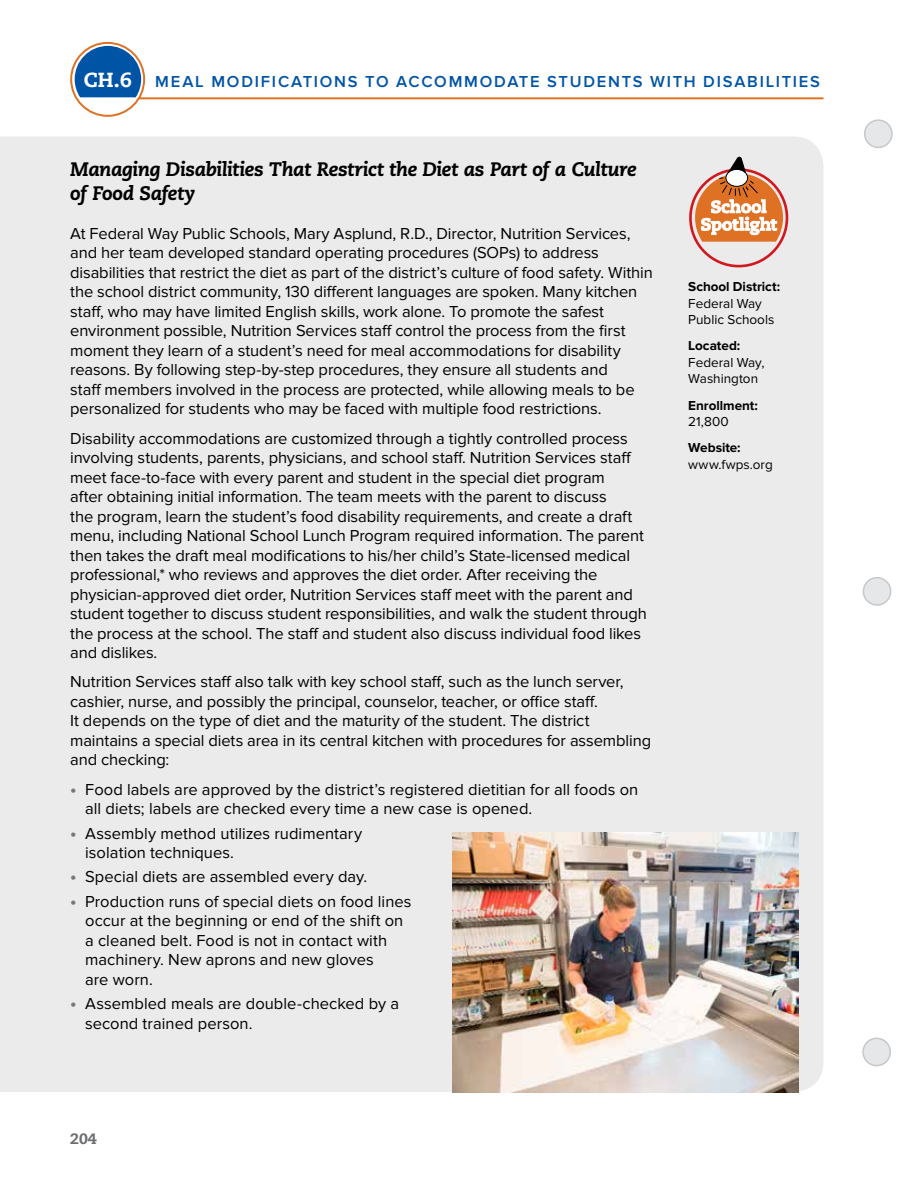
<style>
.page{position:relative;width:918px;height:1188px;background:#fff}
.page>*{position:absolute;margin:0;border:0;box-sizing:border-box;transform-origin:0 0}
.t1{font:italic 800 19.5px/24.3px "Caecilia";letter-spacing:-.025em;color:#000}
.t2{font:16.5px/19.5px "Proxima Nova";letter-spacing:-.005em;color:#000}
.t3{font:600 16.5px "Proxima Nova";letter-spacing:.11em;color:#0054a6}
.t4{font:800 15px "Caecilia";color:#6d6e71}
.t5{font:13.5px/16.5px "Proxima Nova";letter-spacing:.005em;color:#000}
.t6{font:700 13.5px "Proxima Nova";color:#000}
.s1{font-family:"Caecilia";font-weight:800;font-size:20.4px;color:#fff}
.s2{font-weight:700;font-size:18px;color:#77787b}
</style>
<div class="page">
<hr style="left:139px;top:97px;width:685px;height:2px;background:#df7125">
<svg style="left:75px;top:46px;width:66px;height:51px;background:#2569ab"></svg>
<div style="left:70px;top:42px;width:75px;height:75px;border:2px solid #df7125;border-radius:50%"></div>
<div style="left:0;top:136px;width:824px;height:956px;background:#ebebec"></div>
<div style="left:689px;top:168px;width:99px;height:99px;border:3px solid #d2181f;border-radius:50%"></div>
<svg style="left:695px;top:157px;width:88px;height:85px;background:#e0a481"></svg>
<img style="left:453px;top:833px;width:345px;height:259px">
<div style="left:865px;top:120px;width:27px;height:27px;background:#e6e7e8;border-radius:50%"></div>
<div style="left:864px;top:119px;width:29px;height:29px;border:2px solid #c7c8ca;border-radius:50%"></div>
<div style="left:863px;top:578px;width:28px;height:27px;background:#e6e7e8;border-radius:50%"></div>
<div style="left:863px;top:577px;width:28px;height:29px;border:2px solid #c7c8ca;border-radius:50%"></div>
<div style="left:863px;top:1038px;width:27px;height:28px;background:#e6e7e8;border-radius:50%"></div>
<div style="left:862px;top:1038px;width:29px;height:28px;border:2px solid #c7c8ca;border-radius:50%"></div>
<p class="t3" style="left:84px;top:72px;width:738px"><span class="s1">CH.6</span> MEAL MODIFICATIONS TO ACCOMMODATE STUDENTS WITH DISABILITIES</p>
<p class="t1" style="left:70px;top:157px;width:568px">Managing Disabilities That Restrict the Diet as Part of a Culture of Food Safety</p>
<p class="t2" style="left:70px;top:224px;width:584px">At Federal Way Public Schools, Mary Asplund, R.D., Director, Nutrition Services, and her team developed standard operating procedures (SOPs) to address disabilities that restrict the diet as part of the district’s culture of food safety. Within the school district community, 130 different languages are spoken. Many kitchen staff, who may have limited English skills, work alone. To promote the safest environment possible, Nutrition Services staff control the process from the first moment they learn of a student’s need for meal accommodations for disability reasons. By following step-by-step procedures, they ensure all students and<br>staff members involved in the process are protected, while allowing meals to be personalized for students who may be faced with multiple food restrictions.</p>
<p class="t2" style="left:70px;top:429px;width:578px">Disability accommodations are customized through a tightly controlled process involving students, parents, physicians, and school staff. Nutrition Services staff meet face-to-face with every parent and student in the special diet program<br>after obtaining initial information. The team meets with the parent to discuss<br>the program, learn the student’s food disability requirements, and create a draft menu, including National School Lunch Program required information. The parent then takes the draft meal modifications to his/her child’s State-licensed medical professional,* who reviews and approves the diet order. After receiving the physician-approved diet order, Nutrition Services staff meet with the parent and student together to discuss student responsibilities, and walk the student through the process at the school. The staff and student also discuss individual food likes and dislikes.</p>
<p class="t2" style="left:70px;top:672px;width:582px">Nutrition Services staff also talk with key school staff, such as the lunch server, cashier, nurse, and possibly the principal, counselor, teacher, or office staff.<br>It depends on the type of diet and the maturity of the student. The district maintains a special diets area in its central kitchen with procedures for assembling and checking:</p>
<p class="t2" style="left:85px;top:780px;width:555px;text-indent:-15px"><span class="s2">•</span> Food labels are approved by the district’s registered dietitian for all foods on all diets; labels are checked every time a new case is opened.</p>
<p class="t2" style="left:85px;top:824px;width:278px;text-indent:-15px"><span class="s2">•</span> Assembly method utilizes rudimentary isolation techniques.</p>
<p class="t2" style="left:70px;top:867px;width:299px"><span class="s2">•</span> Special diets are assembled every day.</p>
<p class="t2" style="left:85px;top:892px;width:328px;text-indent:-15px"><span class="s2">•</span> Production runs of special diets on food lines occur at the beginning or end of the shift on a cleaned belt. Food is not in contact with machinery. New aprons and new gloves<br>are worn.</p>
<p class="t2" style="left:85px;top:994px;width:315px;text-indent:-15px"><span class="s2">•</span> Assembled meals are double-checked by a second trained person.</p>
<p class="t6" style="left:688px;top:279px;width:94px">School District:</p>
<p class="t5" style="left:688px;top:295px;width:88px">Federal Way<br>Public Schools</p>
<p class="t6" style="left:688px;top:338px;width:53px">Located:</p>
<p class="t5" style="left:688px;top:354px;width:78px">Federal Way,<br>Washington</p>
<p class="t6" style="left:688px;top:397px;width:71px">Enrollment:</p>
<p class="t5" style="left:688px;top:414px;width:42px">21,800</p>
<p class="t6" style="left:688px;top:440px;width:54px">Website:</p>
<p class="t5" style="left:688px;top:456px;width:86px">www.fwps.org</p>
<p class="t4" style="left:70px;top:1130px;width:28px">204</p>
</div>
